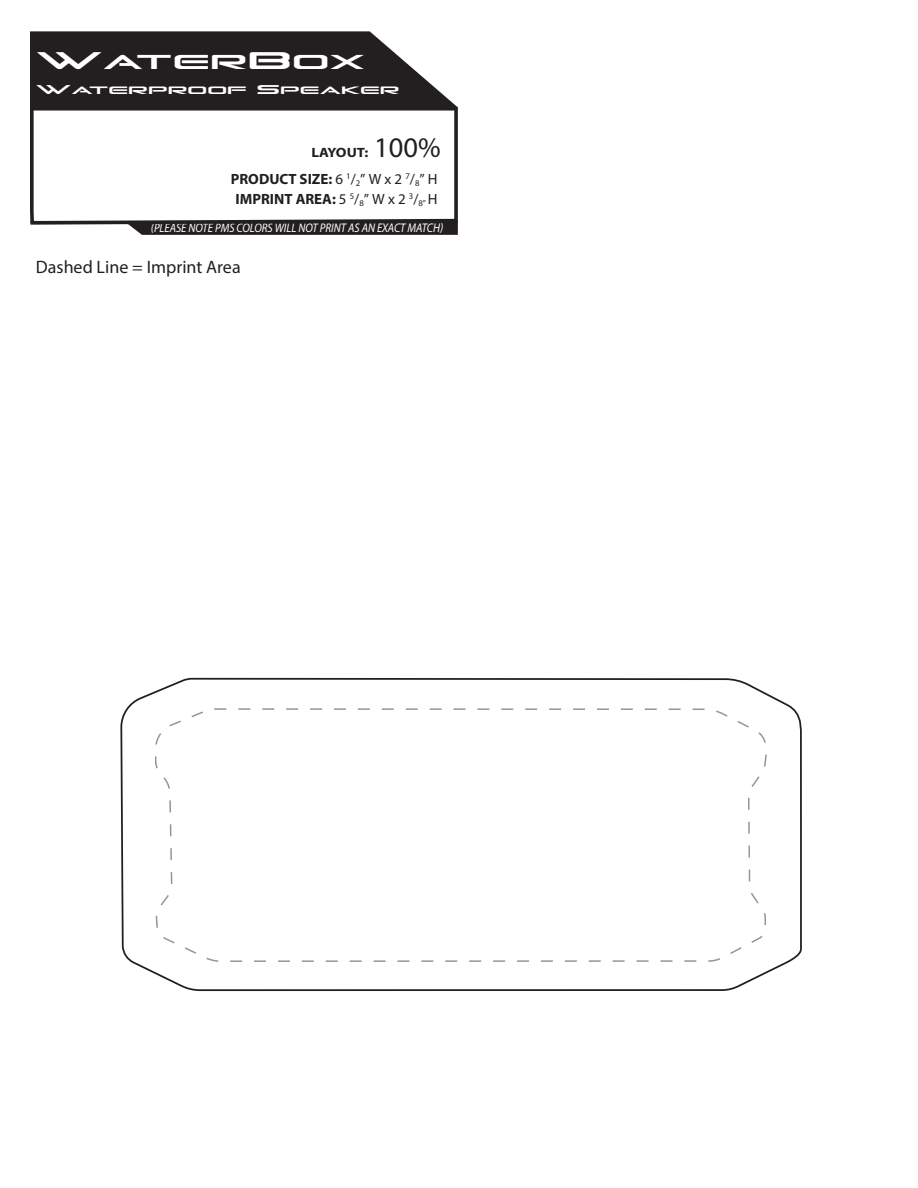
<style>
.page{position:relative;width:918px;height:1188px;background:#fff}
.page>*{position:absolute;margin:0;border:0;box-sizing:border-box;transform-origin:0 0}
.t1{font:32.7px "Grand Sport";color:#fff}
.t2{font:18px "Myriad Pro";color:#231f20}
.t3{font:17.4px "Grand Sport";color:#fff}
.t4{font:700 14.85px/19.5px "Myriad Pro";color:#231f20;text-align:center}
.t5{font:700 13.5px "Myriad Pro";color:#231f20;scale:1.11 1}
.t6{font:italic 12.6px "Myriad Pro";color:#fff;scale:.88 1}
.s1{font-size:39.15px}
.s2{font-size:20.7px}
.s3{font-weight:400;font-size:28.5px}
.s4{font-weight:400}
</style>
<div class="page">
<svg style="left:30px;top:31px;width:428px;height:76px;background:#3a3637"></svg>
<svg style="left:129px;top:225px;width:329px;height:10px;background:#2a2627"></svg>
<svg style="left:30px;top:107px;width:428px;height:118px"></svg>
<svg style="left:120px;top:691px;width:682px;height:301px"></svg>
<svg style="left:154px;top:677px;width:614px;height:286px"></svg>
<h1 class="t1" style="left:36px;top:39px;width:331px"><span class="s1">W</span>ater<span class="s1">B</span>ox</h1>
<p class="t3" style="left:36px;top:78px;width:365px"><span class="s2">W</span>aterproof <span class="s2">S</span>peaker</p>
<p class="t5" style="left:311px;top:144px;width:118px">LAYOUT: <span class="s3">100%</span></p>
<p class="t4" style="left:231px;top:169px;width:208px">PRODUCT SIZE: <span class="s4">6</span> <sup>1</sup><span class="s4">/</span><sub>2</sub><span class="s4">” W x 2</span> <sup>7</sup><span class="s4">/</span><sub>8</sub><span class="s4">” H<br></span>IMPRINT AREA: <span class="s4">5</span> <sup>5</sup><span class="s4">/</span><sub>8</sub><span class="s4">” W x 2</span> <sup>3</sup><span class="s4">/</span><sub>8”</sub> <span class="s4">H</span></p>
<p class="t6" style="left:151px;top:220px;width:334px">(PLEASE NOTE PMS COLORS WILL NOT PRINT AS AN EXACT MATCH)</p>
<p class="t2" style="left:36px;top:256px;width:206px">Dashed Line = Imprint Area</p>
</div>
